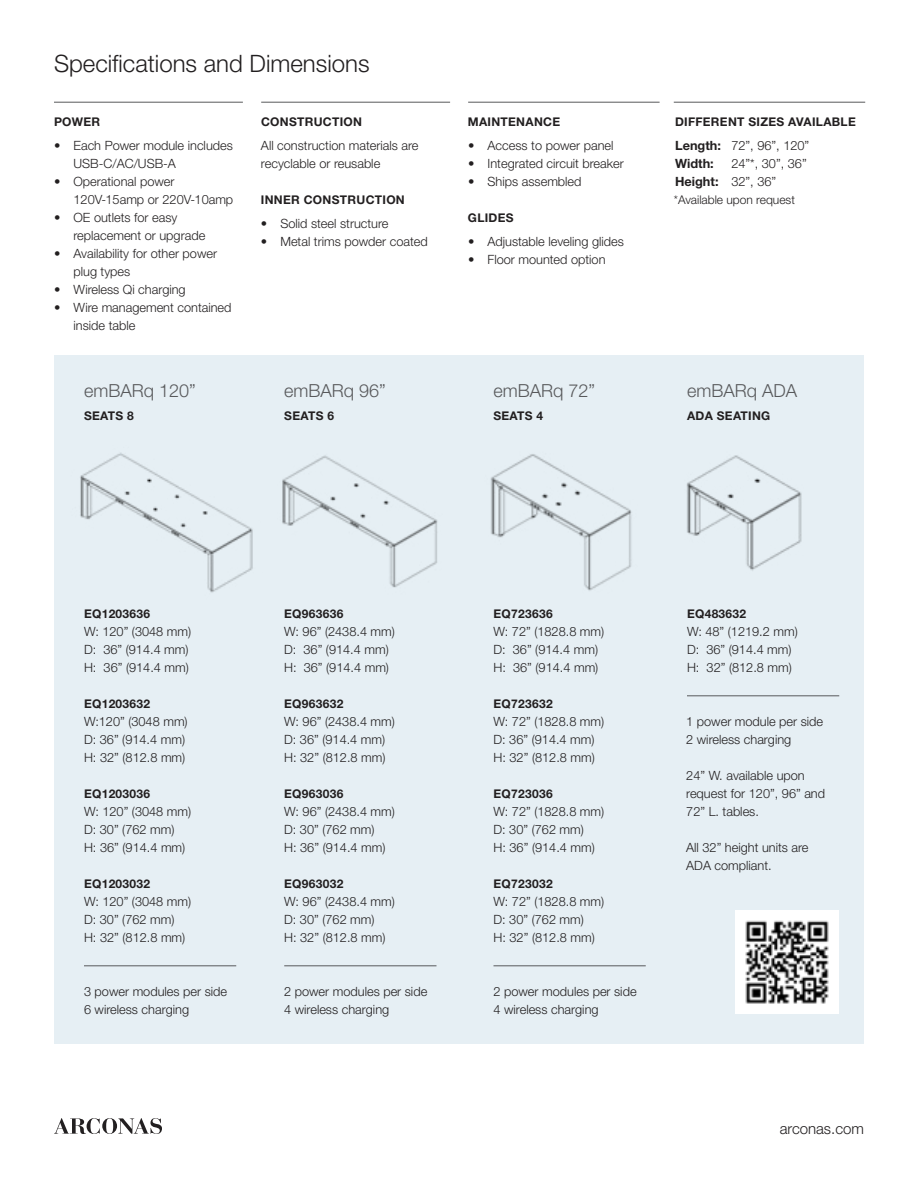
<style>
.page{position:relative;width:918px;height:1188px;background:#fff}
.page>*{position:absolute;margin:0;border:0;box-sizing:border-box;transform-origin:0 0}
.t1{font:300 24px "Helvetica Neue LT Std";color:#221f20}
.t2{font:300 18px "Helvetica Neue LT Std";color:#58595b}
.t3{font:300 15px "Helvetica Neue LT Std";color:#221f20}
.t4{font:300 12.75px/18px "Helvetica Neue LT Std";color:#221f20}
.t5{font:700 12.75px/18px "Helvetica Neue LT Std";color:#221f20}
.t6{font:700 12px "Helvetica Neue LT Std";letter-spacing:.025em;color:#221f20}
.t7{font:300 12px "Helvetica Neue LT Std";color:#221f20}
</style>
<div class="page">
<div style="left:54px;top:356px;width:810px;height:688px;background:#e6eff4"></div>
<svg style="left:54px;top:1118px;width:108px;height:16px"></svg>
<hr style="left:468px;top:102px;width:192px;height:1px;background:#58595b">
<hr style="left:674px;top:102px;width:191px;height:1px;background:#58595b">
<hr style="left:261px;top:102px;width:189px;height:1px;background:#58595b">
<img style="left:80px;top:453px;width:173px;height:140px">
<img style="left:282px;top:455px;width:156px;height:133px">
<img style="left:490px;top:454px;width:142px;height:137px">
<img style="left:686px;top:455px;width:116px;height:116px">
<hr style="left:84px;top:966px;width:152px;height:1px;background:#58595b">
<hr style="left:284px;top:966px;width:152px;height:1px;background:#58595b">
<hr style="left:494px;top:966px;width:152px;height:1px;background:#58595b">
<hr style="left:687px;top:696px;width:152px;height:1px;background:#58595b">
<hr style="left:54px;top:102px;width:189px;height:1px;background:#58595b">
<div style="left:735px;top:910px;width:103px;height:104px;background:#fff"></div>
<img style="left:745px;top:920px;width:84px;height:84px">
<h1 class="t1" style="left:54px;top:49px;width:317px">Specifications and Dimensions</h1>
<p class="t6" style="left:54px;top:114px;width:48px">POWER</p>
<p class="t6" style="left:261px;top:114px;width:103px">CONSTRUCTION</p>
<p class="t6" style="left:468px;top:114px;width:94px">MAINTENANCE</p>
<p class="t6" style="left:675px;top:114px;width:182px">DIFFERENT SIZES AVAILABLE</p>
<p class="t4" style="left:73px;top:136px;width:161px;text-indent:-19px">• Each Power module includes<br>USB-C/AC/USB-A</p>
<p class="t4" style="left:73px;top:172px;width:161px;text-indent:-19px">• Operational power<br>120V-15amp or 220V-10amp</p>
<p class="t4" style="left:73px;top:208px;width:133px;text-indent:-19px">• OE outlets for easy replacement or upgrade</p>
<p class="t4" style="left:73px;top:244px;width:145px;text-indent:-19px">• Availability for other power plug types</p>
<p class="t4" style="left:54px;top:280px;width:133px">• Wireless Qi charging</p>
<p class="t4" style="left:73px;top:298px;width:160px;text-indent:-19px">• Wire management contained inside table</p>
<h2 class="t2" style="left:84px;top:379px;width:113px">emBARq 120”</h2>
<p class="t6" style="left:84px;top:408px;width:51px">SEATS 8</p>
<p class="t4" style="left:261px;top:136px;width:159px">All construction materials are recyclable or reusable</p>
<p class="t6" style="left:261px;top:192px;width:145px">INNER CONSTRUCTION</p>
<p class="t4" style="left:468px;top:136px;width:147px">• Access to power panel</p>
<p class="t4" style="left:468px;top:154px;width:157px">• Integrated circuit breaker</p>
<p class="t4" style="left:468px;top:172px;width:115px">• Ships assembled</p>
<p class="t6" style="left:468px;top:210px;width:47px">GLIDES</p>
<p class="t4" style="left:261px;top:214px;width:129px">• Solid steel structure</p>
<p class="t4" style="left:261px;top:232px;width:168px">• Metal trims powder coated</p>
<p class="t4" style="left:468px;top:232px;width:157px">• Adjustable leveling glides</p>
<p class="t4" style="left:468px;top:250px;width:139px">• Floor mounted option</p>
<h2 class="t2" style="left:284px;top:379px;width:103px">emBARq 96”</h2>
<p class="t6" style="left:284px;top:408px;width:51px">SEATS 6</p>
<h2 class="t2" style="left:493px;top:379px;width:103px">emBARq 72”</h2>
<p class="t6" style="left:493px;top:408px;width:51px">SEATS 4</p>
<p class="t5" style="left:675px;top:136px;width:47px">Length:<br>Width:<br>Height:</p>
<p class="t4" style="left:731px;top:136px;width:79px">72”, 96”, 120”<br>24”*, 30”, 36”<br>32”, 36”</p>
<p class="t7" style="left:674px;top:192px;width:123px">*Available upon request</p>
<h2 class="t2" style="left:687px;top:379px;width:112px">emBARq ADA</h2>
<p class="t6" style="left:687px;top:408px;width:85px">ADA SEATING</p>
<p class="t6" style="left:84px;top:606px;width:68px">EQ1203636</p>
<p class="t4" style="left:84px;top:622px;width:109px">W: 120” (3048 mm)<br>D: 36” (914.4 mm)<br>H: 36” (914.4 mm)</p>
<p class="t6" style="left:84px;top:696px;width:68px">EQ1203632</p>
<p class="t4" style="left:84px;top:712px;width:105px">W:120” (3048 mm)<br>D: 36” (914.4 mm)<br>H: 32” (812.8 mm)</p>
<p class="t6" style="left:84px;top:786px;width:68px">EQ1203036</p>
<p class="t4" style="left:84px;top:802px;width:109px">W: 120” (3048 mm)<br>D: 30” (762 mm)<br>H: 36” (914.4 mm)</p>
<p class="t6" style="left:84px;top:876px;width:68px">EQ1203032</p>
<p class="t4" style="left:84px;top:892px;width:109px">W: 120” (3048 mm)<br>D: 30” (762 mm)<br>H: 32” (812.8 mm)</p>
<p class="t4" style="left:84px;top:982px;width:145px">3 power modules per side<br>6 wireless charging</p>
<p class="t6" style="left:284px;top:606px;width:61px">EQ963636</p>
<p class="t4" style="left:284px;top:622px;width:112px">W: 96” (2438.4 mm)<br>D: 36” (914.4 mm)<br>H: 36” (914.4 mm)</p>
<p class="t6" style="left:284px;top:696px;width:61px">EQ963632</p>
<p class="t4" style="left:284px;top:712px;width:112px">W: 96” (2438.4 mm)<br>D: 36” (914.4 mm)<br>H: 32” (812.8 mm)</p>
<p class="t6" style="left:284px;top:786px;width:61px">EQ963036</p>
<p class="t4" style="left:284px;top:802px;width:112px">W: 96” (2438.4 mm)<br>D: 30” (762 mm)<br>H: 36” (914.4 mm)</p>
<p class="t6" style="left:284px;top:876px;width:61px">EQ963032</p>
<p class="t4" style="left:284px;top:892px;width:112px">W: 96” (2438.4 mm)<br>D: 30” (762 mm)<br>H: 32” (812.8 mm)</p>
<p class="t4" style="left:284px;top:982px;width:145px">2 power modules per side<br>4 wireless charging</p>
<p class="t6" style="left:494px;top:606px;width:61px">EQ723636</p>
<p class="t4" style="left:494px;top:622px;width:112px">W: 72” (1828.8 mm)<br>D: 36” (914.4 mm)<br>H: 36” (914.4 mm)</p>
<p class="t6" style="left:494px;top:696px;width:61px">EQ723632</p>
<p class="t4" style="left:494px;top:712px;width:112px">W: 72” (1828.8 mm)<br>D: 36” (914.4 mm)<br>H: 32” (812.8 mm)</p>
<p class="t6" style="left:494px;top:786px;width:61px">EQ723036</p>
<p class="t4" style="left:494px;top:802px;width:112px">W: 72” (1828.8 mm)<br>D: 30” (762 mm)<br>H: 36” (914.4 mm)</p>
<p class="t6" style="left:494px;top:876px;width:61px">EQ723032</p>
<p class="t4" style="left:494px;top:892px;width:112px">W: 72” (1828.8 mm)<br>D: 30” (762 mm)<br>H: 32” (812.8 mm)</p>
<p class="t4" style="left:494px;top:982px;width:145px">2 power modules per side<br>4 wireless charging</p>
<p class="t6" style="left:687px;top:606px;width:61px">EQ483632</p>
<p class="t4" style="left:687px;top:622px;width:112px">W: 48” (1219.2 mm)<br>D: 36” (914.4 mm)<br>H: 32” (812.8 mm)</p>
<p class="t4" style="left:686px;top:712px;width:138px">1 power module per side<br>2 wireless charging</p>
<p class="t4" style="left:686px;top:766px;width:140px">24” W. available upon request for 120”, 96” and<br>72” L. tables.</p>
<p class="t4" style="left:686px;top:838px;width:124px">All 32” height units are<br>ADA compliant.</p>
<p class="t3" style="left:780px;top:1119px;width:86px">arconas.com</p>
</div>
